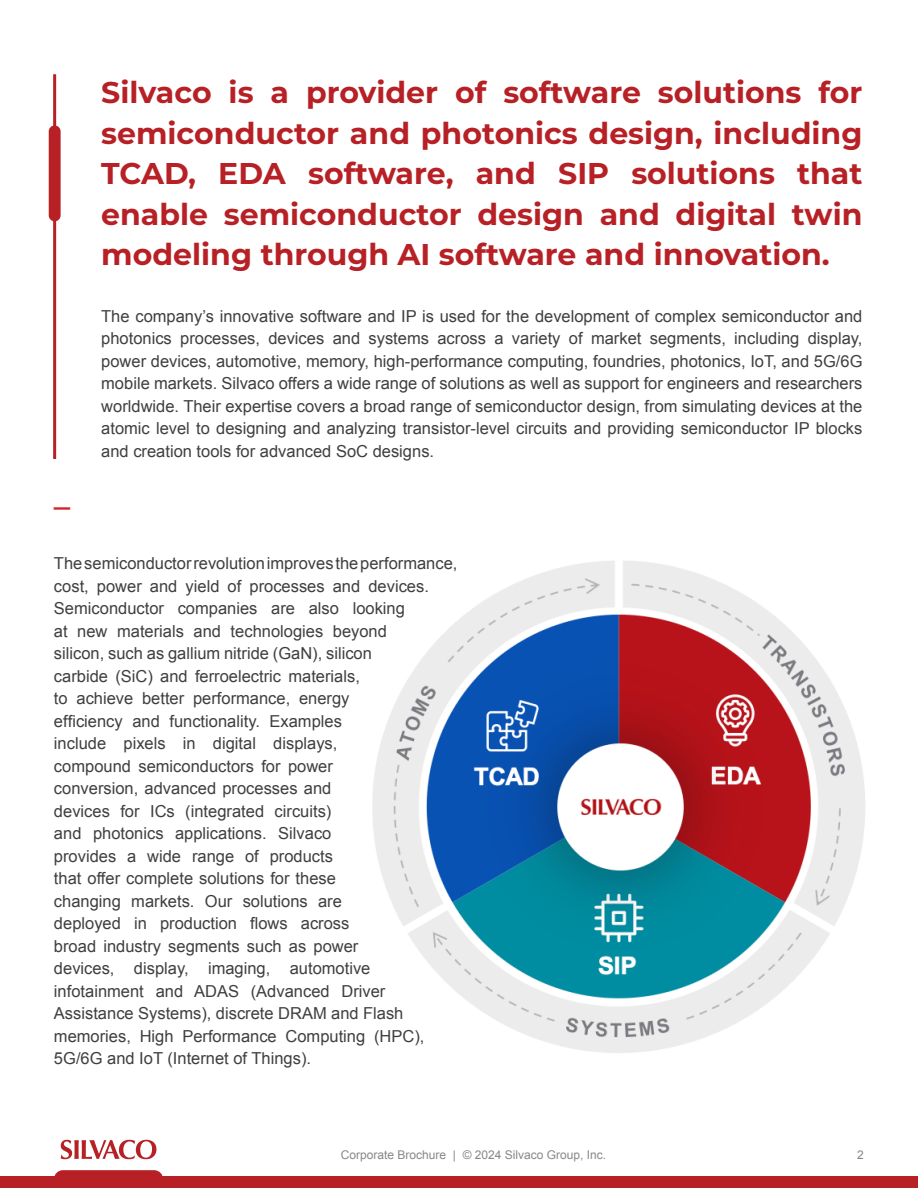
<style>
.page{position:relative;width:918px;height:1188px;background:#fff}
.page>*{position:absolute;margin:0;border:0;box-sizing:border-box;transform-origin:0 0}
.t1{font:700 30px/40.5px "Montserrat";color:#b72025;text-align:justify}
.t2{font:16.5px/22.5px "Arial";color:#3f3f3f;text-align:justify}
.t3{font:700 16.5px "Arial";color:#d2232a}
.t4{font:12px "Arial";color:#8a8686}
</style>
<div class="page">
<div style="left:0;top:1176px;width:918px;height:12px;background:#b72025"></div>
<div style="left:54px;top:1170px;width:109px;height:18px;background:#b72025;border-radius:9px"></div>
<svg style="left:61px;top:1140px;width:95px;height:19px"></svg>
<img style="left:367px;top:534px;width:503px;height:526px;border-radius:252px">
<hr style="left:53px;top:74px;width:3px;height:385px;background:#b72025">
<div style="left:49px;top:125px;width:12px;height:96px;background:#b72025;border-radius:6px"></div>
<p class="t3" style="left:54px;top:496px;width:18px">—</p>
<h1 class="t1" style="left:101px;top:71px;width:763px">Silvaco is a provider of software solutions for semiconductor and photonics design, including TCAD, EDA software, and SIP solutions that enable semiconductor design and digital twin modeling through AI software and innovation.</h1>
<p class="t2" style="left:101px;top:305px;width:763px">The company’s innovative software and IP is used for the development of complex semiconductor and photonics processes, devices and systems across a variety of market segments, including display, power devices, automotive, memory, high-performance computing, foundries, photonics, IoT, and 5G/6G mobile markets. Silvaco offers a wide range of solutions as well as support for engineers and researchers worldwide. Their expertise covers a broad range of semiconductor design, from simulating devices at the atomic level to designing and analyzing transistor-level circuits and providing semiconductor IP blocks and creation tools for advanced SoC designs.</p>
<p class="t2" style="left:54px;top:552px;width:405px;text-align:left">The semiconductor revolution improves the performance, cost, power and yield of processes and devices.<br>Semiconductor companies are also looking<br>at new materials and technologies beyond<br>silicon, such as gallium nitride (GaN), silicon<br>carbide (SiC) and ferroelectric materials,<br>to achieve better performance, energy<br>efficiency and functionality. Examples<br>include pixels in digital displays,<br>compound semiconductors for power<br>conversion, advanced processes and<br>devices for ICs (integrated circuits)<br>and photonics applications. Silvaco<br>provides a wide range of products<br>that offer complete solutions for these<br>changing markets. Our solutions are<br>deployed in production flows across<br>broad industry segments such as power<br>devices, display, imaging, automotive infotainment and ADAS (Advanced Driver Assistance Systems), discrete DRAM and Flash memories, High Performance Computing (HPC), 5G/6G and IoT (Internet of Things).</p>
<p class="t4" style="left:341px;top:1147px;width:267px">Corporate Brochure | © 2024 Silvaco Group, Inc.</p>
<p class="t4" style="left:857px;top:1147px;width:8px">2</p>
</div>
